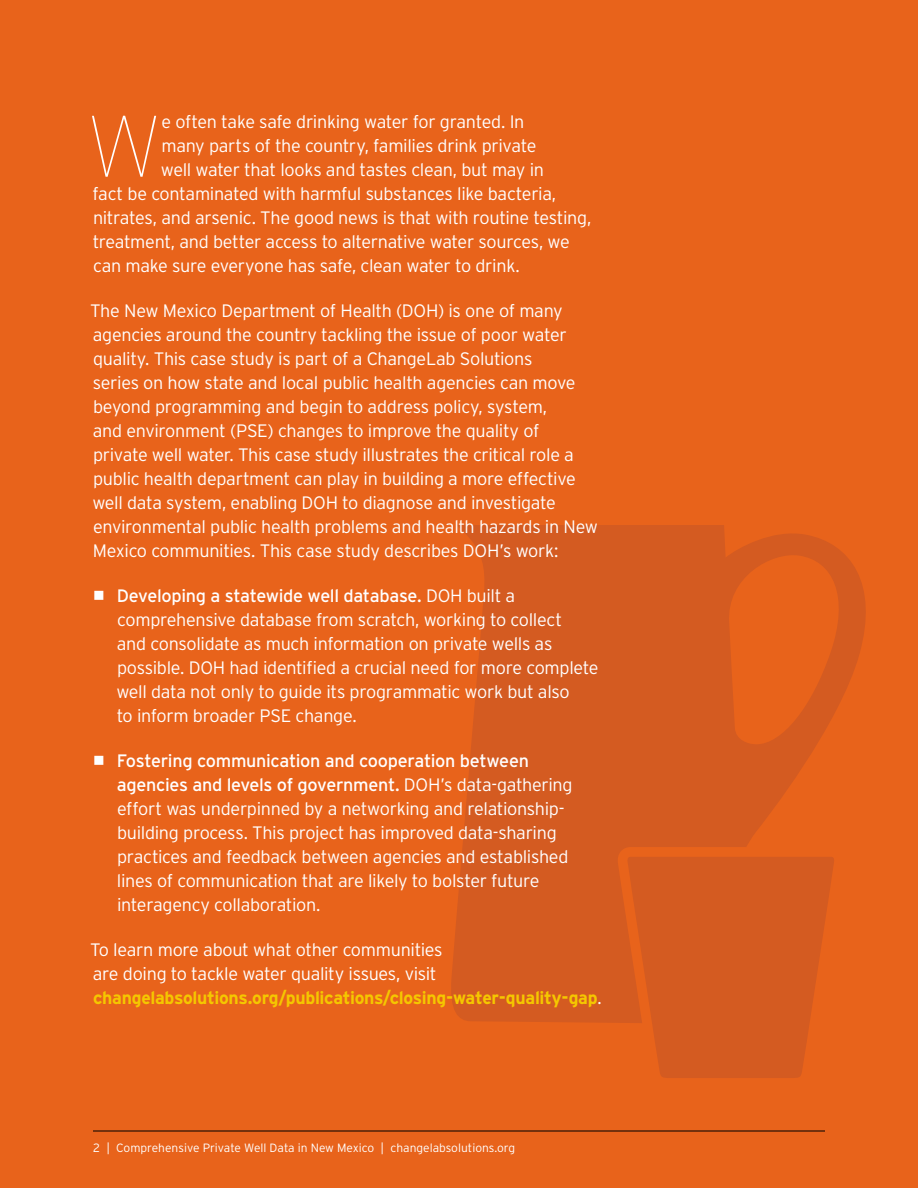
<style>
.page{position:relative;width:918px;height:1188px;background:#e8631b}
.page>*{position:absolute;margin:0;border:0;box-sizing:border-box;transform-origin:0 0}
.t1{font:100 86.55px "Interstate";color:#fff}
.t2{font:300 18px/24px "Interstate";letter-spacing:-.02em;color:#fff}
.t3{font:300 12px "Interstate";color:#fff}
.s1{font-weight:400}
.s2{font-weight:700;color:#f5c700}
</style>
<div class="page">
<svg style="left:451px;top:526px;width:415px;height:497px;fill:#d45b21"></svg>
<svg style="left:617px;top:847px;width:227px;height:231px;fill:#d45b21"></svg>
<hr style="left:93px;top:1131px;width:732px;height:1px;background:#000">
<h1 class="t1" style="left:86px;top:93px;width:78px">W</h1>
<p class="t2" style="left:162px;top:110px;width:364px">e often take safe drinking water for granted. In</p>
<p class="t2" style="left:161px;top:134px;width:376px">many parts of the country, families drink private</p>
<p class="t2" style="left:161px;top:158px;width:385px">well water that looks and tastes clean, but may in</p>
<p class="t2" style="left:93px;top:182px;width:465px">fact be contaminated with harmful substances like bacteria,</p>
<p class="t2" style="left:93px;top:206px;width:500px">nitrates, and arsenic. The good news is that with routine testing,</p>
<p class="t2" style="left:93px;top:230px;width:479px">treatment, and better access to alternative water sources, we</p>
<p class="t2" style="left:93px;top:254px;width:428px">can make sure everyone has safe, clean water to drink.</p>
<p class="t2" style="left:90px;top:299px;width:509px">The New Mexico Department of Health (DOH) is one of many agencies around the country tackling the issue of poor water quality. This case study is part of a ChangeLab Solutions<br>series on how state and local public health agencies can move beyond programming and begin to address policy, system,<br>and environment (PSE) changes to improve the quality of<br>private well water. This case study illustrates the critical role a public health department can play in building a more effective well data system, enabling DOH to diagnose and investigate environmental public health problems and health hazards in New Mexico communities. This case study describes DOH’s work:</p>
<p class="t2" style="left:116px;top:584px;width:484px"><span class="s1">Developing a statewide well database.</span> DOH built a comprehensive database from scratch, working to collect<br>and consolidate as much information on private wells as possible. DOH had identified a crucial need for more complete well data not only to guide its programmatic work but also<br>to inform broader PSE change.</p>
<p class="t2" style="left:117px;top:749px;width:457px"><span class="s1">Fostering communication and cooperation between agencies and levels of government.</span> DOH’s data-gathering effort was underpinned by a networking and relationship&shy;building process. This project has improved data-sharing practices and feedback between agencies and established lines of communication that are likely to bolster future interagency collaboration.</p>
<p class="t2" style="left:90px;top:938px;width:513px">To learn more about what other communities<br>are doing to tackle water quality issues, visit <span class="s2">changelabsolutions.org/publications/closing-water-quality-gap</span>.</p>
<p class="t3" style="left:93px;top:1140px;width:423px">2 | Comprehensive Private Well Data in New Mexico | changelabsolutions.org</p>
</div>
